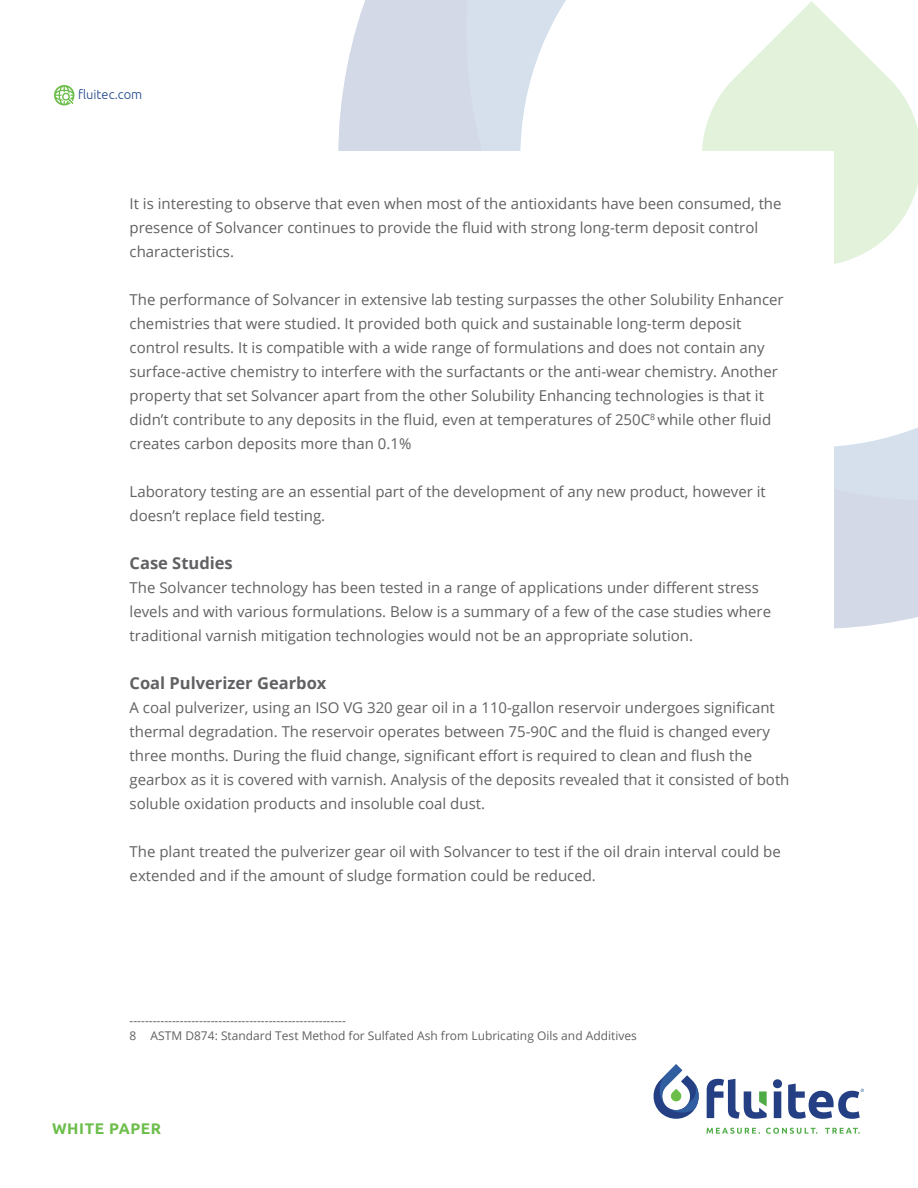
<style>
.page{position:relative;width:918px;height:1188px;background:#fff}
.page>*{position:absolute;margin:0;border:0;box-sizing:border-box;transform-origin:0 0}
.t1{font:700 16.5px "Open Sans";color:#616164}
.t2{font:700 15.45px "Ubuntu";letter-spacing:.04em;color:#6cbe4b}
.t3{font:15px/24px "Open Sans";color:#616164}
.t4{font:300 12.9px "Ubuntu";color:#1c4489}
.t5{font:12px/14.4px "Open Sans";color:#616164}
</style>
<div class="page">
<svg style="left:338px;top:0;width:580px;height:629px;background:#d7dce8"></svg>
<svg style="left:420px;top:0;width:498px;height:544px"></svg>
<svg style="left:54px;top:85px;width:20px;height:20px"></svg>
<svg style="left:773px;top:1079px;width:9px;height:39px"></svg>
<svg style="left:707px;top:1079px;width:60px;height:40px"></svg>
<svg style="left:654px;top:1064px;width:45px;height:55px"></svg>
<svg style="left:707px;top:1128px;width:53px;height:6px"></svg>
<svg style="left:766px;top:1128px;width:52px;height:6px"></svg>
<svg style="left:825px;top:1128px;width:35px;height:6px"></svg>
<svg style="left:788px;top:1084px;width:76px;height:35px"></svg>
<div style="left:54px;top:151px;width:780px;height:910px;background:#fff"></div>
<p class="t4" style="left:78px;top:87px;width:66px">fluitec.com</p>
<p class="t3" style="left:130px;top:191px;width:654px">It is interesting to observe that even when most of the antioxidants have been consumed, the presence of Solvancer continues to provide the fluid with strong long-term deposit control characteristics.</p>
<p class="t3" style="left:130px;top:287px;width:656px">The performance of Solvancer in extensive lab testing surpasses the other Solubility Enhancer chemistries that were studied. It provided both quick and sustainable long-term deposit control results. It is compatible with a wide range of formulations and does not contain any surface-active chemistry to interfere with the surfactants or the anti-wear chemistry. Another property that set Solvancer apart from the other Solubility Enhancing technologies is that it didn’t contribute to any deposits in the fluid, even at temperatures of 250C<sup>8</sup> while other fluid creates carbon deposits more than 0.1%</p>
<p class="t3" style="left:130px;top:479px;width:638px">Laboratory testing are an essential part of the development of any new product, however it doesn’t replace field testing.</p>
<p class="t1" style="left:130px;top:551px;width:105px">Case Studies</p>
<p class="t3" style="left:130px;top:575px;width:643px">The Solvancer technology has been tested in a range of applications under different stress levels and with various formulations. Below is a summary of a few of the case studies where traditional varnish mitigation technologies would not be an appropriate solution.</p>
<p class="t1" style="left:130px;top:671px;width:198px">Coal Pulverizer Gearbox</p>
<p class="t3" style="left:130px;top:695px;width:661px">A coal pulverizer, using an ISO VG 320 gear oil in a 110-gallon reservoir undergoes significant thermal degradation. The reservoir operates between 75-90C and the fluid is changed every three months. During the fluid change, significant effort is required to clean and flush the gearbox as it is covered with varnish. Analysis of the deposits revealed that it consisted of both soluble oxidation products and insoluble coal dust.</p>
<p class="t3" style="left:130px;top:839px;width:653px">The plant treated the pulverizer gear oil with Solvancer to test if the oil drain interval could be extended and if the amount of sludge formation could be reduced.</p>
<p class="t5" style="left:130px;top:1013px;width:509px">--------------------------------------------------------<br>8 ASTM D874: Standard Test Method for Sulfated Ash from Lubricating Oils and Additives</p>
<p class="t2" style="left:52px;top:1119px;width:111px">WHITE PAPER</p>
</div>
